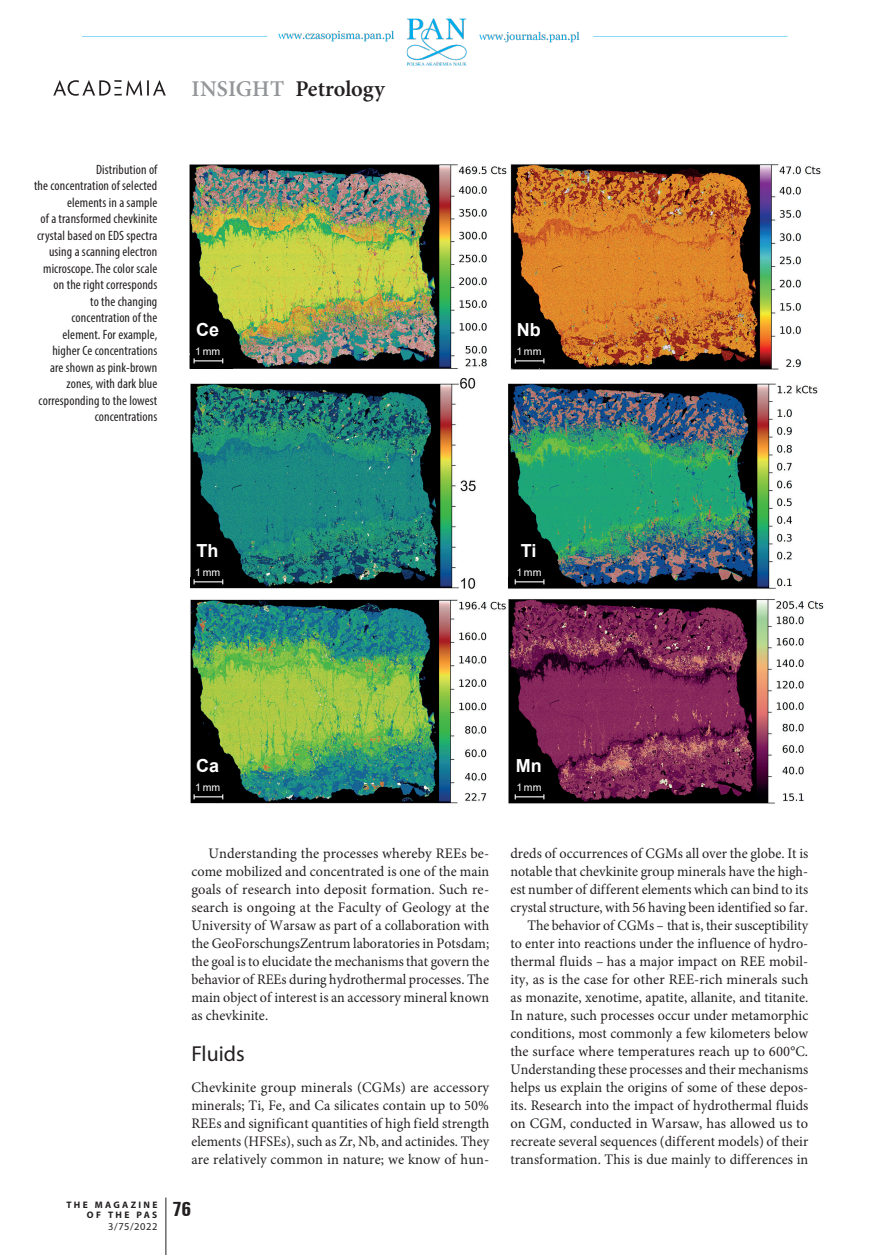
<style>
.page{position:relative;width:872px;height:1255px;background:#fff}
.page>*{position:absolute;margin:0;border:0;box-sizing:border-box;transform-origin:0 0}
.t1{font:600 22.5px "Minion Pro";color:#231f20}
.t2{font:21.75px "Myriad Pro";color:#231f20}
.t3{font:700 condensed 21px "Unitus TEE";color:#231f20}
.t4{font:700 18px "Arial";color:#fff}
.t5{font:14.55px/18px "Minion Pro";letter-spacing:.005em;color:#231f20;text-align:justify}
.t6{font:condensed 13.5px/16.5px "Myriad Pro";letter-spacing:.01em;color:#231f20;text-align:right}
.t7{font:10.5px "Arial";letter-spacing:.085em;color:#fff}
.t8{font:10.5px "Myriad Pro";color:#231f20}
.t9{font:700 9.45px/10.5px "Myriad Pro";letter-spacing:.245em;color:#231f20;text-align:right}
.s1{color:#939598}
</style>
<div class="page">
<img style="left:82px;top:18px;width:706px;height:48px">
<hr style="left:166px;top:1197px;width:1px;height:57px;background:#231f20">
<img style="left:508px;top:599px;width:316px;height:204px">
<img style="left:508px;top:383px;width:310px;height:206px">
<img style="left:506px;top:164px;width:315px;height:206px">
<img style="left:189px;top:164px;width:317px;height:639px">
<div style="left:190px;top:315px;width:30px;height:41px;background:#000001"></div>
<div style="left:192px;top:531px;width:28px;height:30px;background:#000001"></div>
<div style="left:510px;top:530px;width:22px;height:21px;background:#000001"></div>
<div style="left:192px;top:747px;width:27px;height:14px;background:#000001"></div>
<div style="left:510px;top:749px;width:29px;height:14px;background:#000001"></div>
<div style="left:191px;top:743px;width:24px;height:11px;background:#000001"></div>
<div style="left:510px;top:745px;width:18px;height:6px;background:#000001"></div>
<div style="left:191px;top:577px;width:29px;height:10px;background:#000001"></div>
<div style="left:508px;top:577px;width:30px;height:10px;background:#000001"></div>
<div style="left:191px;top:792px;width:29px;height:10px;background:#000001"></div>
<div style="left:509px;top:792px;width:33px;height:10px;background:#000001"></div>
<div style="left:512px;top:313px;width:30px;height:44px;background:#000001"></div>
<div style="left:511px;top:359px;width:31px;height:9px;background:#000001"></div>
<div style="left:190px;top:347px;width:42px;height:22px;background:#000001"></div>
<svg style="left:193px;top:358px;width:30px;height:5px"></svg>
<svg style="left:514px;top:358px;width:30px;height:5px"></svg>
<svg style="left:193px;top:579px;width:30px;height:5px"></svg>
<svg style="left:514px;top:579px;width:30px;height:5px"></svg>
<svg style="left:193px;top:794px;width:30px;height:5px"></svg>
<svg style="left:514px;top:794px;width:30px;height:5px"></svg>
<svg style="left:53px;top:80px;width:113px;height:16px"></svg>
<p class="t6" style="left:34px;top:161px;width:125px">Distribution of<br>the concentration of selected elements in a sample<br>of a transformed chevkinite crystal based on EDS spectra using a scanning electron microscope. The color scale on the right corresponds<br>to the changing concentration of the element. For example, higher Ce concentrations<br>are shown as pink-brown zones, with dark blue corresponding to the lowest concentrations</p>
<h1 class="t1" style="left:191px;top:73px;width:195px"><span class="s1">INSIGHT</span> Petrology</h1>
<p class="t4" style="left:196px;top:316px;width:25px">Ce</p>
<p class="t7" style="left:195px;top:344px;width:27px">1mm</p>
<p class="t4" style="left:197px;top:537px;width:23px">Th</p>
<p class="t7" style="left:195px;top:565px;width:27px">1mm</p>
<p class="t4" style="left:517px;top:316px;width:25px">Nb</p>
<p class="t7" style="left:516px;top:344px;width:27px">1mm</p>
<p class="t4" style="left:521px;top:537px;width:17px">Ti</p>
<p class="t7" style="left:516px;top:565px;width:27px">1mm</p>
<p class="t4" style="left:196px;top:752px;width:25px">Ca</p>
<p class="t7" style="left:195px;top:780px;width:27px">1mm</p>
<p class="t4" style="left:516px;top:752px;width:27px">Mn</p>
<p class="t7" style="left:516px;top:780px;width:27px">1mm</p>
<p class="t9" style="left:67px;top:1198px;width:92px">THE MAGAZINE<br>OF THE PAS</p>
<p class="t8" style="left:108px;top:1220px;width:51px">3/75/2022</p>
<p class="t5" style="left:191px;top:844px;width:299px;text-indent:17px">Understanding the processes whereby REEs be&shy;come mobilized and concentrated is one of the main goals of research into deposit formation. Such re&shy;search is ongoing at the Faculty of Geology at the University of Warsaw as part of a collaboration with the GeoForschungsZentrum laboratories in Potsdam; the goal is to elucidate the mechanisms that govern the behavior of REEs during hydrothermal processes. The main object of interest is an accessory mineral known as chevkinite.</p>
<h2 class="t2" style="left:191px;top:1040px;width:55px">Fluids</h2>
<p class="t5" style="left:191px;top:1078px;width:299px">Chevkinite group minerals (CGMs) are accessory minerals; Ti, Fe, and Ca silicates contain up to 50% REEs and significant quantities of high field strength elements (HFSEs), such as Zr, Nb, and actinides. They are relatively common in nature; we know of hun-</p>
<h3 class="t3" style="left:172px;top:1196px;width:21px">76</h3>
<p class="t5" style="left:510px;top:844px;width:299px;text-align:right">dreds of occurrences of CGMs all over the globe. It is notable that chevkinite group minerals have the high&shy;est number of different elements which can bind to its crystal structure, with 56 having been identified so far.<br>The behavior of CGMs – that is, their susceptibility<br>to enter into reactions under the influence of hydro&shy;thermal fluids – has a major impact on REE mobil&shy;ity, as is the case for other REE-rich minerals such as monazite, xenotime, apatite, allanite, and titanite.<br>In nature, such processes occur under metamorphic conditions, most commonly a few kilometers below the surface where temperatures reach up to 600°C.<br>Understanding these processes and their mechanisms helps us explain the origins of some of these depos&shy;its. Research into the impact of hydrothermal fluids on CGM, conducted in Warsaw, has allowed us to recreate several sequences (different models) of their transformation. This is due mainly to differences in</p>
</div>
